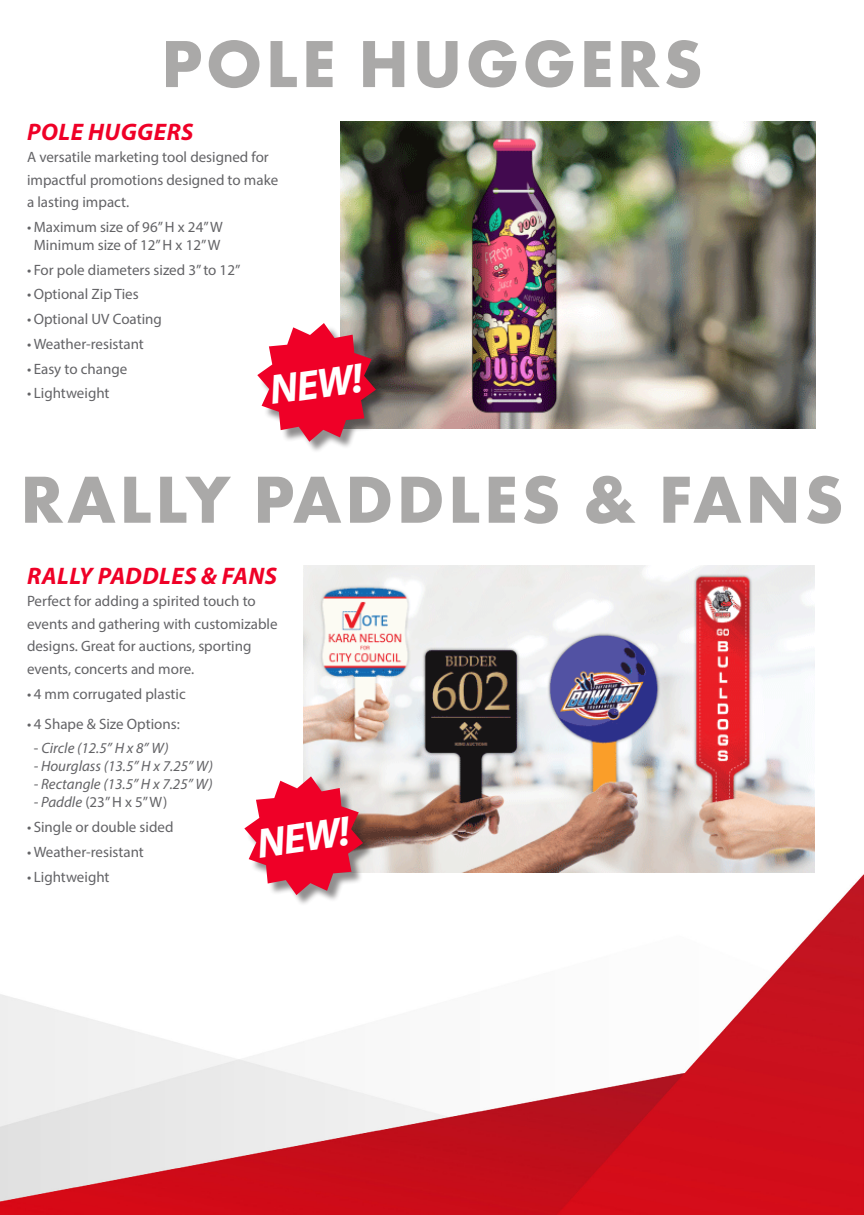
<style>
.page{position:relative;width:864px;height:1215px;background:#fff}
.page>*{position:absolute;margin:0;border:0;box-sizing:border-box;transform-origin:0 0}
.BANS_Level_1{font:700 69px "Futura PT";letter-spacing:.05em;color:#aaa9a8}
.BANS_Level_2{font:italic 700 42px "Myriad Pro";color:#fff}
.BANS_Level_2-2{font:italic 700 24px "Myriad Pro";letter-spacing:.02em;color:#ef0027}
.BANS_Level_5__Body_Copy{font:15px/22.5px "Myriad Pro";color:#636366}
.t1{font:italic 15px "Myriad Pro";color:#636366}
.s1{font-style:normal}
.s2{font-style:italic}
</style>
<div class="page">
<img style="left:0;top:789px;width:864px;height:426px">
<img style="left:340px;top:122px;width:475px;height:307px">
<div style="left:260px;top:325px;width:128px;height:129px;background:#231f20;opacity:.5"></div>
<svg style="left:257px;top:323px;width:119px;height:119px"></svg>
<img style="left:304px;top:566px;width:510px;height:306px">
<div style="left:247px;top:779px;width:128px;height:128px;background:#231f20;opacity:.5"></div>
<svg style="left:244px;top:776px;width:119px;height:119px"></svg>
<p class="BANS_Level_1" style="left:161px;top:20px;width:543px">POLE HUGGERS</p>
<p class="BANS_Level_2-2" style="left:27px;top:116px;width:168px">POLE HUGGERS</p>
<p class="BANS_Level_5__Body_Copy" style="left:27px;top:145px;width:253px">A versatile marketing tool designed for impactful promotions designed to make a lasting impact.</p>
<p class="BANS_Level_5__Body_Copy" style="left:27px;top:217px;width:197px;line-height:18px;text-align:center">• Maximum size of 96” H x 24” W<br>Minimum size of 12” H x 12” W</p>
<p class="BANS_Level_5__Body_Copy" style="left:27px;top:258px;width:215px">• For pole diameters sized 3” to 12”</p>
<p class="BANS_Level_5__Body_Copy" style="left:27px;top:283px;width:113px">• Optional Zip Ties</p>
<p class="BANS_Level_5__Body_Copy" style="left:27px;top:307px;width:136px">• Optional UV Coating</p>
<p class="BANS_Level_5__Body_Copy" style="left:27px;top:332px;width:118px">• Weather-resistant</p>
<p class="BANS_Level_5__Body_Copy" style="left:27px;top:357px;width:102px">• Easy to change</p>
<p class="BANS_Level_5__Body_Copy" style="left:27px;top:382px;width:84px">• Lightweight</p>
<p class="BANS_Level_2" style="left:266px;top:363px;width:95px;rotate:-8deg">NEW!</p>
<p class="BANS_Level_1" style="left:20px;top:455px;width:825px">RALLY PADDLES &amp; FANS</p>
<p class="BANS_Level_2-2" style="left:27px;top:560px;width:251px">RALLY PADDLES &amp; FANS</p>
<p class="BANS_Level_5__Body_Copy" style="left:27px;top:590px;width:252px">Perfect for adding a spirited touch to events and gathering with customizable designs. Great for auctions, sporting events, concerts and more.</p>
<p class="BANS_Level_5__Body_Copy" style="left:27px;top:682px;width:160px">• 4 mm corrugated plastic</p>
<p class="BANS_Level_5__Body_Copy" style="left:27px;top:713px;width:154px">• 4 Shape &amp; Size Options:</p>
<p class="t1" style="left:34px;top:739px;width:136px"><span class="s1">-</span> Circle (12.5” H x 8” W)</p>
<p class="t1" style="left:34px;top:757px;width:181px">- Hourglass (13.5” H x 7.25” W)</p>
<p class="t1" style="left:34px;top:775px;width:181px">- Rectangle (13.5” H x 7.25” W)</p>
<p class="BANS_Level_5__Body_Copy" style="left:34px;top:791px;width:135px"><span class="s2">- Paddle</span> (23” H x 5” W)</p>
<p class="BANS_Level_5__Body_Copy" style="left:27px;top:816px;width:148px">• Single or double sided</p>
<p class="BANS_Level_5__Body_Copy" style="left:27px;top:840px;width:118px">• Weather-resistant</p>
<p class="BANS_Level_5__Body_Copy" style="left:27px;top:865px;width:84px">• Lightweight</p>
<p class="BANS_Level_2" style="left:253px;top:817px;width:95px;rotate:-8deg">NEW!</p>
</div>
